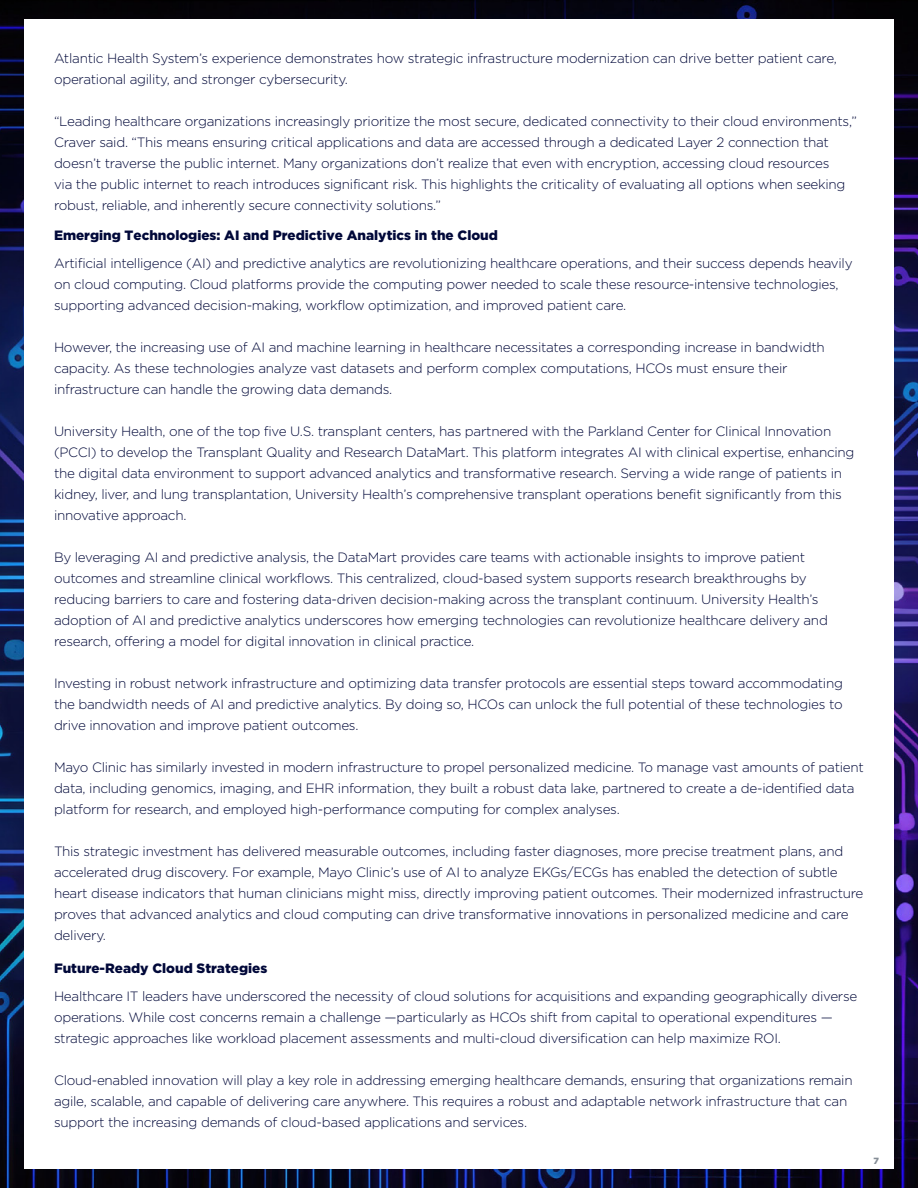
<style>
.page{position:relative;width:918px;height:1188px;background:#fff}
.page>*{position:absolute;margin:0;border:0;box-sizing:border-box;transform-origin:0 0}
.t1{font:300 13.5px/21px "Gotham";letter-spacing:-.02em;color:#000839}
.t2{font:900 13.5px "Gotham";color:#000839}
.t3{font:900 9px "Gotham";color:#858d96}
</style>
<div class="page">
<img style="left:0;top:0;width:918px;height:1188px">
<div style="left:24px;top:19px;width:870px;height:1150px;background:#fff"></div>
<p class="t1" style="left:54px;top:48px;width:784px">Atlantic Health System’s experience demonstrates how strategic infrastructure modernization can drive better patient care, operational agility, and stronger cybersecurity.</p>
<p class="t1" style="left:54px;top:111px;width:804px">“Leading healthcare organizations increasingly prioritize the most secure, dedicated connectivity to their cloud environments,” Craver said. “This means ensuring critical applications and data are accessed through a dedicated Layer 2 connection that doesn’t traverse the public internet. Many organizations don’t realize that even with encryption, accessing cloud resources<br>via the public internet to reach introduces significant risk. This highlights the criticality of evaluating all options when seeking robust, reliable, and inherently secure connectivity solutions.”</p>
<p class="t2" style="left:54px;top:227px;width:445px">Emerging Technologies: AI and Predictive Analytics in the Cloud</p>
<p class="t1" style="left:54px;top:252px;width:800px">Artificial intelligence (AI) and predictive analytics are revolutionizing healthcare operations, and their success depends heavily on cloud computing. Cloud platforms provide the computing power needed to scale these resource-intensive technologies, supporting advanced decision-making, workflow optimization, and improved patient care.</p>
<p class="t1" style="left:54px;top:336px;width:772px">However, the increasing use of AI and machine learning in healthcare necessitates a corresponding increase in bandwidth capacity. As these technologies analyze vast datasets and perform complex computations, HCOs must ensure their infrastructure can handle the growing data demands.</p>
<p class="t1" style="left:54px;top:420px;width:802px">University Health, one of the top five U.S. transplant centers, has partnered with the Parkland Center for Clinical Innovation (PCCI) to develop the Transplant Quality and Research DataMart. This platform integrates AI with clinical expertise, enhancing the digital data environment to support advanced analytics and transformative research. Serving a wide range of patients in kidney, liver, and lung transplantation, University Health’s comprehensive transplant operations benefit significantly from this innovative approach.</p>
<p class="t1" style="left:54px;top:546px;width:775px">By leveraging AI and predictive analysis, the DataMart provides care teams with actionable insights to improve patient outcomes and streamline clinical workflows. This centralized, cloud-based system supports research breakthroughs by reducing barriers to care and fostering data-driven decision-making across the transplant continuum. University Health’s adoption of AI and predictive analytics underscores how emerging technologies can revolutionize healthcare delivery and research, offering a model for digital innovation in clinical practice.</p>
<p class="t1" style="left:54px;top:672px;width:790px;text-align:justify">Investing in robust network infrastructure and optimizing data transfer protocols are essential steps toward accommodating the bandwidth needs of AI and predictive analytics. By doing so, HCOs can unlock the full potential of these technologies to drive innovation and improve patient outcomes.</p>
<p class="t1" style="left:54px;top:756px;width:811px">Mayo Clinic has similarly invested in modern infrastructure to propel personalized medicine. To manage vast amounts of patient data, including genomics, imaging, and EHR information, they built a robust data lake, partnered to create a de-identified data platform for research, and employed high-performance computing for complex analyses.</p>
<p class="t1" style="left:54px;top:840px;width:811px">This strategic investment has delivered measurable outcomes, including faster diagnoses, more precise treatment plans, and accelerated drug discovery. For example, Mayo Clinic’s use of AI to analyze EKGs/ECGs has enabled the detection of subtle heart disease indicators that human clinicians might miss, directly improving patient outcomes. Their modernized infrastructure proves that advanced analytics and cloud computing can drive transformative innovations in personalized medicine and care delivery.</p>
<p class="t2" style="left:54px;top:960px;width:215px">Future-Ready Cloud Strategies</p>
<p class="t1" style="left:54px;top:985px;width:805px">Healthcare IT leaders have underscored the necessity of cloud solutions for acquisitions and expanding geographically diverse operations. While cost concerns remain a challenge —particularly as HCOs shift from capital to operational expenditures — strategic approaches like workload placement assessments and multi-cloud diversification can help maximize ROI.</p>
<p class="t1" style="left:54px;top:1069px;width:800px">Cloud-enabled innovation will play a key role in addressing emerging healthcare demands, ensuring that organizations remain agile, scalable, and capable of delivering care anywhere. This requires a robust and adaptable network infrastructure that can support the increasing demands of cloud-based applications and services.</p>
<p class="t3" style="left:873px;top:1156px;width:7px">7</p>
</div>
